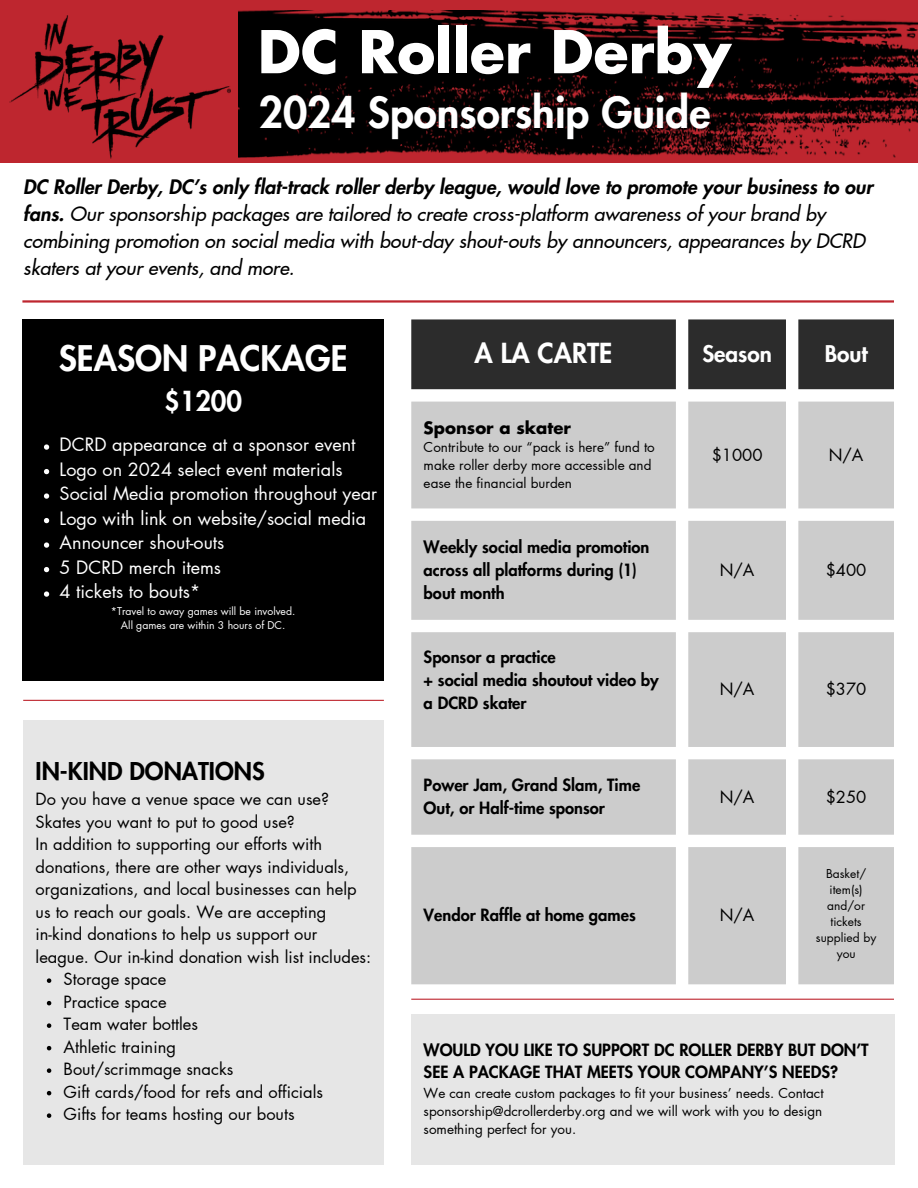
<style>
.page{position:relative;width:918px;height:1188px;background:#fff}
.page>*{position:absolute;margin:0;border:0;box-sizing:border-box;transform-origin:0 0}
.t1{font:700 57.3px "Futura LT Pro";color:#fff}
.t2{font:800 42px "Futura LT Pro";color:#fff}
.t3{font:800 34.5px "Futura LT Pro";color:#fff}
.t4{font:800 27px "Futura LT Pro";color:#fff}
.t5{font:800 24px "Futura LT Pro";color:#000}
.t6{font:800 22.5px "Futura LT Pro";color:#fff}
.t7{font:italic 500 19.5px/27px "Futura LT Pro";color:#000}
.t8{font:18px "Futura LT Pro";color:#fff}
.t9{font:16.5px/22.5px "Futura LT Pro";color:#000}
.t10{font:800 16.5px/23px "Futura LT Pro";color:#000}
.t11{font:700 16.5px "Futura LT Pro";color:#000}
.t12{font:13.5px/18px "Futura LT Pro";color:#000}
.t13{font:12px/16px "Futura LT Pro";color:#000;text-align:center}
.t14{font:10.5px "Futura LT Pro";color:#fff}
.s1{font-weight:800}
</style>
<div class="page">
<svg style="left:411px;top:319px;width:483px;height:70px;background:#383838"></svg>
<svg style="left:411px;top:402px;width:483px;height:582px;background:#d3d3d3"></svg>
<div style="left:22px;top:319px;width:362px;height:362px;background:#000"></div>
<div style="left:23px;top:720px;width:361px;height:445px;background:#e6e6e6"></div>
<svg style="left:47px;top:978px;width:4px;height:5px"></svg>
<svg style="left:47px;top:1001px;width:4px;height:4px"></svg>
<svg style="left:47px;top:1023px;width:4px;height:5px"></svg>
<svg style="left:47px;top:1046px;width:4px;height:4px"></svg>
<svg style="left:47px;top:1068px;width:4px;height:5px"></svg>
<svg style="left:47px;top:1091px;width:4px;height:4px"></svg>
<svg style="left:47px;top:1113px;width:4px;height:5px"></svg>
<div style="left:0;top:0;width:918px;height:163px;background:#be262f"></div>
<img style="left:238px;top:10px;width:680px;height:148px">
<img style="left:9px;top:16px;width:222px;height:143px">
<hr style="left:22px;top:300px;width:872px;height:3px;background:#be262f">
<div style="left:411px;top:1014px;width:484px;height:151px;background:#e6e6e6"></div>
<hr style="left:23px;top:700px;width:361px;height:1px;background:#be262f">
<hr style="left:411px;top:999px;width:483px;height:1px;background:#be262f">
<svg style="left:44px;top:444px;width:5px;height:6px"></svg>
<svg style="left:44px;top:469px;width:5px;height:5px"></svg>
<svg style="left:44px;top:493px;width:5px;height:6px"></svg>
<svg style="left:44px;top:518px;width:5px;height:5px"></svg>
<svg style="left:44px;top:542px;width:5px;height:6px"></svg>
<svg style="left:44px;top:567px;width:5px;height:5px"></svg>
<svg style="left:44px;top:591px;width:5px;height:6px"></svg>
<p class="t1" style="left:258px;top:26px;width:475px">DC Roller Derby</p>
<p class="t2" style="left:259px;top:93px;width:453px">2024 Sponsorship Guide</p>
<p class="t7" style="left:23px;top:174px;width:851px"><span class="s1">DC Roller Derby, DC’s only flat-track roller derby league, would love to promote your business to our fans.</span> Our sponsorship packages are tailored to create cross-platform awareness of your brand by combining promotion on social media with bout-day shout-outs by announcers, appearances by DCRD skaters at your events, and more.</p>
<p class="t3" style="left:59px;top:343px;width:290px">SEASON PACKAGE</p>
<p class="t4" style="left:164px;top:388px;width:79px">$1200</p>
<p class="t8" style="left:60px;top:437px;width:297px">DCRD appearance at a sponsor event</p>
<p class="t8" style="left:60px;top:461px;width:284px">Logo on 2024 select event materials</p>
<p class="t8" style="left:60px;top:486px;width:319px">Social Media promotion throughout year</p>
<p class="t8" style="left:60px;top:510px;width:308px">Logo with link on website/social media</p>
<p class="t8" style="left:60px;top:535px;width:166px">Announcer shout-outs</p>
<p class="t8" style="left:60px;top:559px;width:163px">5 DCRD merch items</p>
<p class="t8" style="left:60px;top:584px;width:142px">4 tickets to bouts*</p>
<p class="t14" style="left:111px;top:606px;width:186px">*Travel to away games will be involved.</p>
<p class="t14" style="left:121px;top:620px;width:166px">All games are within 3 hours of DC.</p>
<p class="t5" style="left:36px;top:761px;width:231px">IN-KIND DONATIONS</p>
<p class="t9" style="left:36px;top:789px;width:295px">Do you have a venue space we can use?<br>Skates you want to put to good use?</p>
<p class="t9" style="left:36px;top:834px;width:323px">In addition to supporting our efforts with donations, there are other ways individuals, organizations, and local businesses can help us to reach our goals. We are accepting</p>
<p class="t9" style="left:36px;top:924px;width:337px">in-kind donations to help us support our league. Our in-kind donation wish list includes:</p>
<p class="t9" style="left:64px;top:969px;width:104px">Storage space</p>
<p class="t9" style="left:64px;top:991px;width:104px">Practice space</p>
<p class="t9" style="left:64px;top:1014px;width:136px">Team water bottles</p>
<p class="t9" style="left:64px;top:1036px;width:114px">Athletic training</p>
<p class="t9" style="left:64px;top:1059px;width:171px">Bout/scrimmage snacks</p>
<p class="t9" style="left:64px;top:1081px;width:261px">Gift cards/food for refs and officials</p>
<p class="t9" style="left:64px;top:1104px;width:232px">Gifts for teams hosting our bouts</p>
<p class="t4" style="left:475px;top:341px;width:139px">A LA CARTE</p>
<p class="t6" style="left:702px;top:343px;width:71px">Season</p>
<h1 class="t6" style="left:825px;top:343px;width:44px">Bout</h1>
<h2 class="t11" style="left:424px;top:420px;width:149px">Sponsor a skater</h2>
<h4 class="t12" style="left:424px;top:438px;width:233px">Contribute to our “pack is here” fund to make roller derby more accessible and ease the financial burden</h4>
<h3 class="t9" style="left:712px;top:444px;width:52px">$1000</h3>
<h5 class="t9" style="left:829px;top:444px;width:36px">N/A</h5>
<h5 class="t10" style="left:424px;top:536px;width:227px">Weekly social media promotion across all platforms during (1) bout month</h5>
<h5 class="t9" style="left:720px;top:560px;width:36px">N/A</h5>
<h5 class="t9" style="left:826px;top:560px;width:42px">$400</h5>
<h5 class="t10" style="left:424px;top:647px;width:134px">Sponsor a practice</h5>
<h5 class="t10" style="left:424px;top:670px;width:237px">+ social media shoutout video by a DCRD skater</h5>
<h5 class="t9" style="left:720px;top:678px;width:36px">N/A</h5>
<p class="t9" style="left:826px;top:678px;width:42px">$370</p>
<p class="t10" style="left:424px;top:774px;width:218px">Power Jam, Grand Slam, Time<br>Out, or Half-time sponsor</p>
<p class="t9" style="left:720px;top:786px;width:36px">N/A</p>
<p class="t9" style="left:826px;top:786px;width:42px">$250</p>
<p class="t10" style="left:424px;top:905px;width:214px">Vendor Raffle at home games</p>
<p class="t9" style="left:720px;top:905px;width:36px">N/A</p>
<p class="t13" style="left:826px;top:867px;width:42px">Basket/</p>
<p class="t13" style="left:816px;top:883px;width:62px">item(s) and/or tickets supplied by you</p>
<p class="t10" style="left:424px;top:1039px;width:447px;line-height:22.5px">WOULD YOU LIKE TO SUPPORT DC ROLLER DERBY BUT DON’T<br>SEE A PACKAGE THAT MEETS YOUR COMPANY’S NEEDS?</p>
<p class="t12" style="left:424px;top:1084px;width:401px;text-align:justify">We can create custom packages to fit your business’ needs. Contact sponsorship@dcrollerderby.org and we will work with you to design something perfect for you.</p>
</div>
